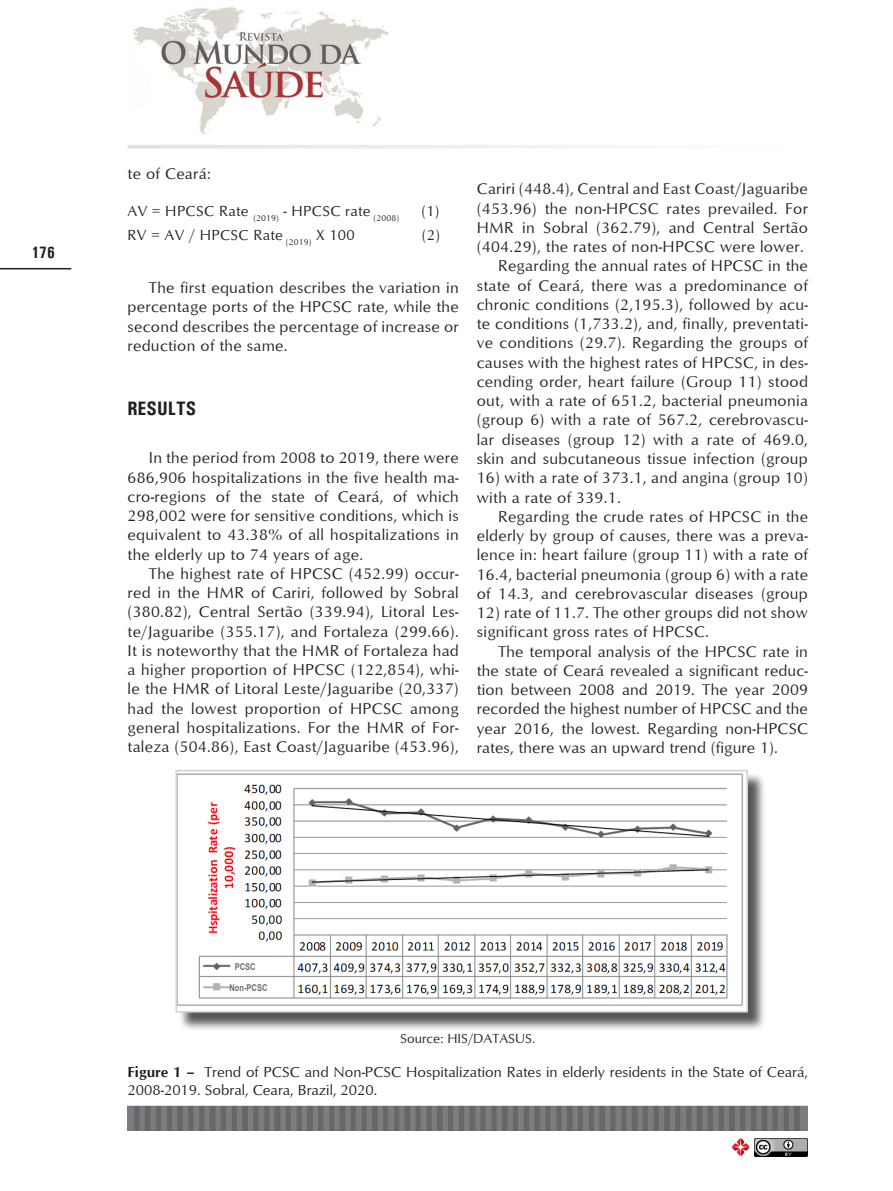
<style>
.page{position:relative;width:893px;height:1191px;background:#fff}
.page>*{position:absolute;margin:0;border:0;box-sizing:border-box;transform-origin:0 0}
.Sub_titulo_Introduçã{font:700 19.5px "Univers Condensed";color:#231f20}
.Titulo_sumario{font:700 16.5px "Univers Condensed";color:#231f20}
.Corpo_do_artigo{font:16.05px/19.2px "Optimum";letter-spacing:.02em;color:#231f20;text-align:justify}
.Tabela__figura_texto{font:15px/18px "Optimum";color:#231f20}
.Corpo_do_artigo-2{font:15px "Optimum";letter-spacing:.02em;color:#231f20}
.Tabela__figura_texto-2{font:13.5px "Optimum";color:#231f20}
.DOI{font:700 9.3px "Arial";color:#6b6a6d;scale:.8 1}
.s1{font-weight:700}
</style>
<div class="page">
<hr style="left:0;top:268px;width:71px;height:1px;background:#231f20">
<img style="left:128px;top:1106px;width:680px;height:24px">
<img style="left:133px;top:7px;width:256px;height:128px">
<img style="left:754px;top:1138px;width:54px;height:19px">
<img style="left:732px;top:1138px;width:18px;height:18px">
<div style="left:178px;top:772px;width:588px;height:259px;background:#231f20;opacity:.75"></div>
<img style="left:179px;top:773px;width:566px;height:236px">
<div style="left:176px;top:770px;width:572px;height:242px;border:2px solid #d1d2d4"></div>
<svg style="left:128px;top:145px;width:437px;height:4px;fill:#eee"></svg>
<p class="Titulo_sumario" style="left:31px;top:242px;width:25px">176</p>
<p class="Corpo_do_artigo" style="left:128px;top:163px;width:85px">te of Ceará:</p>
<p class="Corpo_do_artigo-2" style="left:128px;top:202px;width:273px">AV = HPCSC Rate <sub>(2019)</sub> - HPCSC rate <sub>(2008)</sub></p>
<p class="Corpo_do_artigo-2" style="left:422px;top:202px;width:19px">(1)</p>
<p class="Corpo_do_artigo-2" style="left:128px;top:226px;width:229px">RV = AV / HPCSC Rate <sub>(2019)</sub> X 100</p>
<p class="Corpo_do_artigo-2" style="left:422px;top:226px;width:19px">(2)</p>
<p class="Corpo_do_artigo" style="left:128px;top:278px;width:333px;text-indent:21px">The first equation describes the variation in percentage ports of the HPCSC rate, while the second describes the percentage of increase or reduction of the same.</p>
<p class="Sub_titulo_Introduçã" style="left:128px;top:396px;width:70px">RESULTS</p>
<p class="Corpo_do_artigo" style="left:128px;top:448px;width:333px;text-indent:21px">In the period from 2008 to 2019, there were 686,906 hospitalizations in the five health ma&shy;cro-regions of the state of Ceará, of which 298,002 were for sensitive conditions, which is equivalent to 43.38% of all hospitalizations in the elderly up to 74 years of age.</p>
<p class="Corpo_do_artigo" style="left:128px;top:563px;width:333px;text-indent:21px">The highest rate of HPCSC (452.99) occur&shy;red in the HMR of Cariri, followed by Sobral (380.82), Central Sertão (339.94), Litoral Les&shy;te/Jaguaribe (355.17), and Fortaleza (299.66).<br>It is noteworthy that the HMR of Fortaleza had a higher proportion of HPCSC (122,854), whi&shy;le the HMR of Litoral Leste/Jaguaribe (20,337) had the lowest proportion of HPCSC among general hospitalizations. For the HMR of For&shy;taleza (504.86), East Coast/Jaguaribe (453.96),</p>
<p class="Corpo_do_artigo" style="left:477px;top:179px;width:333px">Cariri (448.4), Central and East Coast/Jaguaribe (453.96) the non-HPCSC rates prevailed. For HMR in Sobral (362.79), and Central Sertão (404.29), the rates of non-HPCSC were lower.</p>
<p class="Corpo_do_artigo" style="left:477px;top:256px;width:333px;text-indent:21px">Regarding the annual rates of HPCSC in the state of Ceará, there was a predominance of chronic conditions (2,195.3), followed by acu&shy;te conditions (1,733.2), and, finally, preventati&shy;ve conditions (29.7). Regarding the groups of causes with the highest rates of HPCSC, in des&shy;cending order, heart failure (Group 11) stood out, with a rate of 651.2, bacterial pneumonia (group 6) with a rate of 567.2, cerebrovascu&shy;lar diseases (group 12) with a rate of 469.0, skin and subcutaneous tissue infection (group</p>
<p class="Corpo_do_artigo" style="left:477px;top:468px;width:333px">16) with a rate of 373.1, and angina (group 10) with a rate of 339.1.</p>
<p class="Corpo_do_artigo" style="left:477px;top:506px;width:333px;text-indent:21px">Regarding the crude rates of HPCSC in the elderly by group of causes, there was a preva&shy;lence in: heart failure (group 11) with a rate of 16.4, bacterial pneumonia (group 6) with a rate of 14.3, and cerebrovascular diseases (group</p>
<p class="Corpo_do_artigo" style="left:477px;top:602px;width:333px">12) rate of 11.7. The other groups did not show significant gross rates of HPCSC.</p>
<p class="Corpo_do_artigo" style="left:477px;top:641px;width:333px;text-indent:21px">The temporal analysis of the HPCSC rate in the state of Ceará revealed a significant reduc&shy;tion between 2008 and 2019. The year 2009 recorded the highest number of HPCSC and the year 2016, the lowest. Regarding non-HPCSC rates, there was an upward trend (figure 1).</p>
<p class="DOI" style="left:235px;top:960px;width:28px">PCSC</p>
<p class="DOI" style="left:230px;top:981px;width:49px">Non-PCSC</p>
<p class="Tabela__figura_texto-2" style="left:400px;top:1030px;width:136px">Source: HIS/DATASUS.</p>
<p class="Tabela__figura_texto" style="left:128px;top:1062px;width:682px"><span class="s1">Figure 1 –</span> Trend of PCSC and Non-PCSC Hospitalization Rates in elderly residents in the State of Ceará,<br>2008-2019. Sobral, Ceara, Brazil, 2020.</p>
</div>
